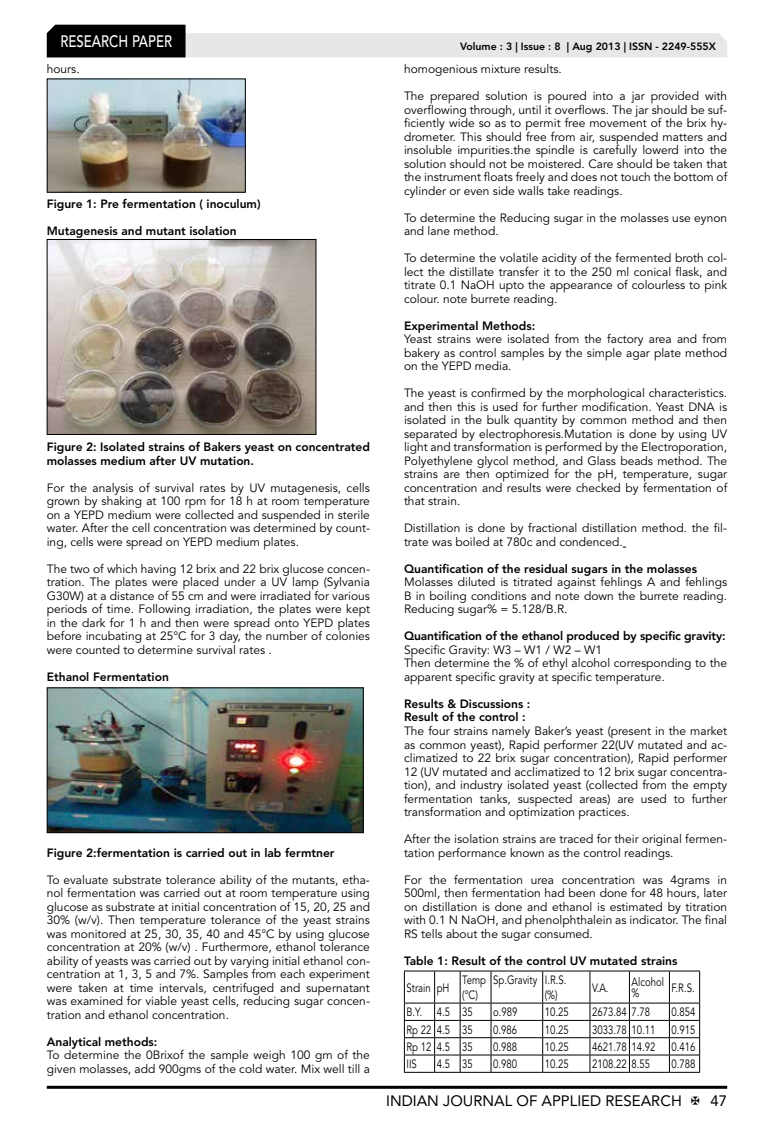
<style>
.page{position:relative;width:774px;height:1136px;background:#fff}
.page>*{position:absolute;margin:0;border:0;box-sizing:border-box;transform-origin:0 0}
.t1{font:500 16.5px "Avenir LT Std";color:#fff;scale:.8 1}
.t2{font:15px "Avenir LT Std";color:#000}
.t3{font:12px/13.5px "Avenir LT Std";color:#000;text-align:justify}
.t4{font:800 12px/13.5px "Avenir LT Std";color:#000}
.t5{font:12px/14.7px "Avenir LT Std";color:#000;scale:.8 1}
.t6{font:800 10.5px "Avenir LT Std";color:#000}
</style>
<div class="page">
<hr style="left:47px;top:1085px;width:680px;height:3px;background:#000">
<svg style="left:47px;top:25px;width:680px;height:32px"></svg>
<img style="left:49px;top:81px;width:195px;height:110px">
<div style="left:47px;top:79px;width:199px;height:114px;border:1px solid #000"></div>
<img style="left:49px;top:241px;width:265px;height:192px">
<div style="left:47px;top:239px;width:269px;height:196px;border:1px solid #000"></div>
<img style="left:49px;top:689px;width:313px;height:142px">
<div style="left:47px;top:687px;width:317px;height:146px;border:1px solid #000"></div>
<svg style="left:404px;top:970px;width:296px;height:102px"></svg>
<hr style="left:460px;top:1071px;width:31px;height:1px;background:#000">
<hr style="left:491px;top:1071px;width:52px;height:1px;background:#000">
<hr style="left:543px;top:1071px;width:47px;height:1px;background:#000">
<hr style="left:590px;top:1071px;width:39px;height:1px;background:#000">
<hr style="left:629px;top:1071px;width:40px;height:1px;background:#000">
<hr style="left:669px;top:1071px;width:31px;height:1px;background:#000">
<h1 class="t1" style="left:60px;top:32px;width:139px">RESEARCH PAPER</h1>
<p class="t3" style="left:47px;top:62px;width:34px">hours.</p>
<p class="t4" style="left:47px;top:197px;width:215px">Figure 1: Pre fermentation ( inoculum)</p>
<p class="t4" style="left:47px;top:224px;width:191px">Mutagenesis and mutant isolation</p>
<p class="t4" style="left:47px;top:440px;width:325px">Figure 2: Isolated strains of Bakers yeast on concentrated molasses medium after UV mutation.</p>
<p class="t3" style="left:47px;top:481px;width:325px">For the analysis of survival rates by UV mutagenesis, cells grown by shaking at 100 rpm for 18 h at room temperature on a YEPD medium were collected and suspended in sterile water. After the cell concentration was determined by count&shy;ing, cells were spread on YEPD medium plates.</p>
<p class="t3" style="left:47px;top:562px;width:325px">The two of which having 12 brix and 22 brix glucose concen&shy;tration. The plates were placed under a UV lamp (Sylvania G30W) at a distance of 55 cm and were irradiated for various periods of time. Following irradiation, the plates were kept in the dark for 1 h and then were spread onto YEPD plates before incubating at 25°C for 3 day, the number of colonies were counted to determine survival rates .</p>
<p class="t4" style="left:47px;top:670px;width:124px">Ethanol Fermentation</p>
<p class="t4" style="left:47px;top:845px;width:289px">Figure 2:fermentation is carried out in lab fermtner</p>
<p class="t3" style="left:47px;top:872px;width:325px">To evaluate substrate tolerance ability of the mutants, etha&shy;nol fermentation was carried out at room temperature using glucose as substrate at initial concentration of 15, 20, 25 and 30% (w/v). Then temperature tolerance of the yeast strains was monitored at 25, 30, 35, 40 and 45°C by using glucose concentration at 20% (w/v) . Furthermore, ethanol tolerance ability of yeasts was carried out by varying initial ethanol con&shy;centration at 1, 3, 5 and 7%. Samples from each experiment were taken at time intervals, centrifuged and supernatant was examined for viable yeast cells, reducing sugar concen&shy;tration and ethanol concentration.</p>
<p class="t4" style="left:47px;top:1034px;width:112px">Analytical methods:</p>
<p class="t3" style="left:47px;top:1048px;width:325px">To determine the 0Brixof the sample weigh 100 gm of the given molasses, add 900gms of the cold water. Mix well till a</p>
<p class="t6" style="left:460px;top:41px;width:257px">Volume : 3 | Issue : 8 | Aug 2013 | ISSN - 2249-555X</p>
<p class="t3" style="left:404px;top:62px;width:159px">homogenious mixture results.</p>
<p class="t3" style="left:404px;top:89px;width:325px">The prepared solution is poured into a jar provided with overflowing through, until it overflows. The jar should be suf&shy;ficiently wide so as to permit free movement of the brix hy&shy;drometer. This should free from air, suspended matters and insoluble impurities.the spindle is carefully lowerd into the solution should not be moistered. Care should be taken that the instrument floats freely and does not touch the bottom of cylinder or even side walls take readings.</p>
<p class="t3" style="left:404px;top:211px;width:325px">To determine the Reducing sugar in the molasses use eynon and lane method.</p>
<p class="t3" style="left:404px;top:251px;width:325px">To determine the volatile acidity of the fermented broth col&shy;lect the distillate transfer it to the 250 ml conical flask, and titrate 0.1 NaOH upto the appearance of colourless to pink colour. note burrete reading.</p>
<p class="t4" style="left:404px;top:319px;width:133px">Experimental Methods:</p>
<p class="t3" style="left:404px;top:332px;width:325px">Yeast strains were isolated from the factory area and from bakery as control samples by the simple agar plate method on the YEPD media.</p>
<p class="t3" style="left:404px;top:386px;width:325px">The yeast is confirmed by the morphological characteristics. and then this is used for further modification. Yeast DNA is isolated in the bulk quantity by common method and then separated by electrophoresis.Mutation is done by using UV light and transformation is performed by the Electroporation, Polyethylene glycol method, and Glass beads method. The strains are then optimized for the pH, temperature, sugar concentration and results were checked by fermentation of that strain.</p>
<p class="t3" style="left:404px;top:521px;width:325px">Distillation is done by fractional distillation method. the fil&shy;trate was boiled at 780c and condenced.</p>
<p class="t4" style="left:404px;top:562px;width:295px">Quantification of the residual sugars in the molasses</p>
<p class="t3" style="left:404px;top:575px;width:325px">Molasses diluted is titrated against fehlings A and fehlings B in boiling conditions and note down the burrete reading.<br>Reducing sugar% = 5.128/B.R.</p>
<p class="t4" style="left:404px;top:629px;width:323px">Quantification of the ethanol produced by specific gravity:</p>
<p class="t3" style="left:404px;top:643px;width:325px;text-align:left">Specific Gravity: W3 – W1 / W2 – W1<br>Then determine the % of ethyl alcohol corresponding to the apparent specific gravity at specific temperature.</p>
<p class="t4" style="left:404px;top:697px;width:128px">Results &amp; Discussions :<br>Result of the control :</p>
<p class="t3" style="left:404px;top:724px;width:325px">The four strains namely Baker’s yeast (present in the market as common yeast), Rapid performer 22(UV mutated and ac&shy;climatized to 22 brix sugar concentration), Rapid performer 12 (UV mutated and acclimatized to 12 brix sugar concentra&shy;tion), and industry isolated yeast (collected from the empty fermentation tanks, suspected areas) are used to further transformation and optimization practices.</p>
<p class="t3" style="left:404px;top:832px;width:325px">After the isolation strains are traced for their original fermen&shy;tation performance known as the control readings.</p>
<p class="t3" style="left:404px;top:872px;width:325px">For the fermentation urea concentration was 4grams in 500ml, then fermentation had been done for 48 hours, later on distillation is done and ethanol is estimated by titration with 0.1 N NaOH, and phenolphthalein as indicator. The final RS tells about the sugar consumed.</p>
<p class="t4" style="left:404px;top:953px;width:275px">Table 1: Result of the control UV mutated strains</p>
<p class="t5" style="left:406px;top:980px;width:55px">Strain pH</p>
<p class="t5" style="left:462px;top:972px;width:31px">Temp (°C)</p>
<p class="t5" style="left:545px;top:972px;width:28px;text-indent:-52px">Sp.Gravity I.R.S. (%)</p>
<p class="t5" style="left:592px;top:980px;width:22px">V.A.</p>
<p class="t5" style="left:631px;top:977px;width:42px;line-height:10.5px">Alcohol %</p>
<p class="t5" style="left:671px;top:980px;width:30px">F.R.S.</p>
<p class="t5" style="left:406px;top:1004px;width:85px">B.Y. 4.5 35</p>
<p class="t5" style="left:493px;top:1004px;width:32px">o.989</p>
<p class="t5" style="left:545px;top:1004px;width:32px">10.25</p>
<p class="t5" style="left:592px;top:1004px;width:74px">2673.84 7.78</p>
<p class="t5" style="left:671px;top:1004px;width:32px">0.854</p>
<p class="t5" style="left:406px;top:1022px;width:85px">Rp 22 4.5 35</p>
<p class="t5" style="left:493px;top:1022px;width:32px">0.986</p>
<p class="t5" style="left:545px;top:1022px;width:32px">10.25</p>
<p class="t5" style="left:592px;top:1022px;width:81px">3033.78 10.11</p>
<p class="t5" style="left:671px;top:1022px;width:32px">0.915</p>
<p class="t5" style="left:406px;top:1039px;width:85px">Rp 12 4.5 35</p>
<p class="t5" style="left:493px;top:1039px;width:32px">0.988</p>
<p class="t5" style="left:545px;top:1039px;width:32px">10.25</p>
<p class="t5" style="left:592px;top:1039px;width:81px">4621.78 14.92</p>
<p class="t5" style="left:671px;top:1039px;width:32px">0.416</p>
<p class="t5" style="left:406px;top:1056px;width:15px">IIS</p>
<p class="t5" style="left:437px;top:1056px;width:47px">4.5 35</p>
<p class="t5" style="left:493px;top:1056px;width:32px">0.980</p>
<p class="t5" style="left:545px;top:1056px;width:32px">10.25</p>
<p class="t5" style="left:592px;top:1056px;width:74px">2108.22 8.55</p>
<p class="t5" style="left:671px;top:1056px;width:32px">0.788</p>
<p class="t2" style="left:386px;top:1091px;width:297px">INDIAN JOURNAL OF APPLIED RESEARCH</p>
<p class="t2" style="left:710px;top:1091px;width:18px">47</p>
</div>
